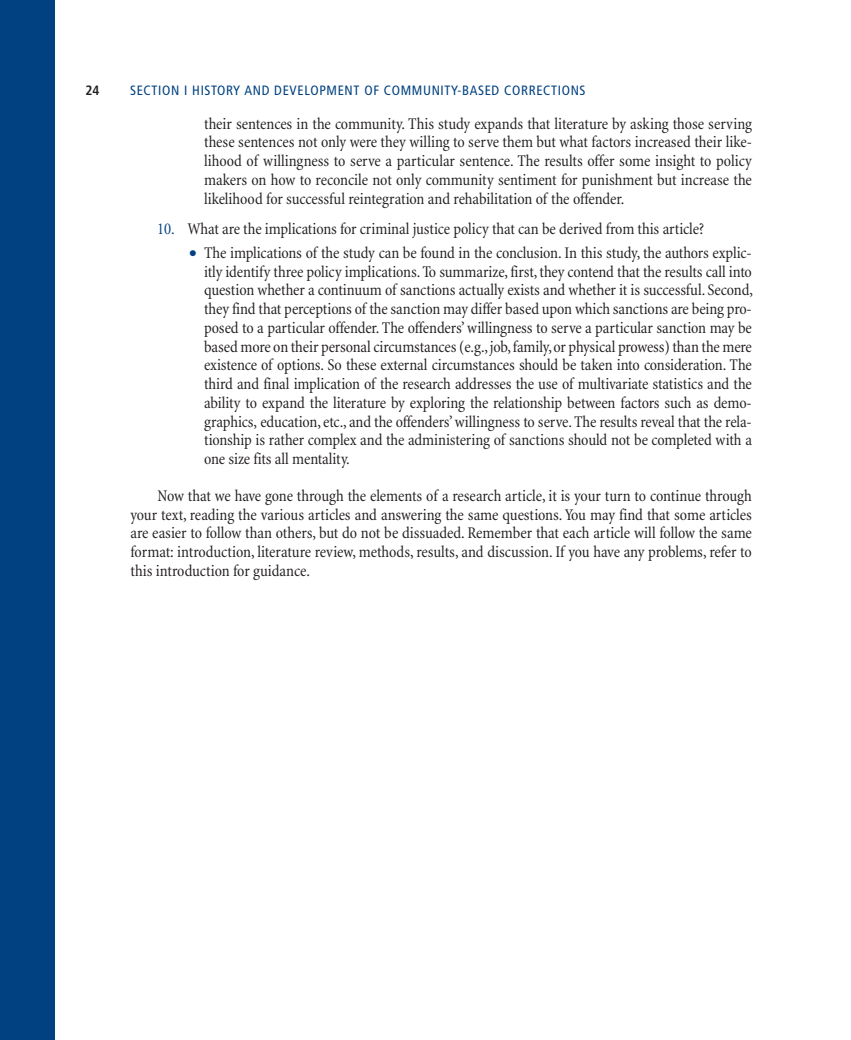
<style>
.page{position:relative;width:851px;height:1040px;background:#fff}
.page>*{position:absolute;margin:0;border:0;box-sizing:border-box;transform-origin:0 0}
.t1{font:condensed 16.5px/18.8px "Minion";letter-spacing:-.005em;color:#231f20;text-align:justify}
.t2{font:condensed 13.5px "Frutiger";letter-spacing:.05em;color:#014181}
.t3{font:700 condensed 13.5px "Frutiger";color:#231f20}
.s1{color:#014181}
</style>
<div class="page">
<div style="left:0;top:0;width:54px;height:1040px;background:#014181"></div>
<p class="t3" style="left:86px;top:85px;width:16px">24</p>
<p class="t2" style="left:130px;top:85px;width:457px">SECTION I HISTORY AND DEVELOPMENT OF COMMUNITY-BASED CORRECTIONS</p>
<p class="t1" style="left:204px;top:115px;width:549px">their sentences in the community. This study expands that literature by asking those serving these sentences not only were they willing to serve them but what factors increased their like&shy;lihood of willingness to serve a particular sentence. The results offer some insight to policy makers on how to reconcile not only community sentiment for punishment but increase the likelihood for successful reintegration and rehabilitation of the offender.</p>
<p class="t1" style="left:157px;top:221px;width:548px"><span class="s1">10.</span> What are the implications for criminal justice policy that can be derived from this article?</p>
<p class="t1" style="left:204px;top:244px;width:550px;text-indent:-15px"><span class="s1">•</span> The implications of the study can be found in the conclusion. In this study, the authors explic&shy;itly identify three policy implications. To summarize, first, they contend that the results call into question whether a continuum of sanctions actually exists and whether it is successful. Second, they find that perceptions of the sanction may differ based upon which sanctions are being pro&shy;posed to a particular offender. The offenders’ willingness to serve a particular sanction may be based more on their personal circumstances (e.g., job, family, or physical prowess) than the mere existence of options. So these external circumstances should be taken into consideration. The third and final implication of the research addresses the use of multivariate statistics and the ability to expand the literature by exploring the relationship between factors such as demo&shy;graphics, education, etc., and the offenders’ willingness to serve. The results reveal that the rela&shy;tionship is rather complex and the administering of sanctions should not be completed with a one size fits all mentality.</p>
<p class="t1" style="left:131px;top:487px;width:623px;text-indent:27px">Now that we have gone through the elements of a research article, it is your turn to continue through your text, reading the various articles and answering the same questions. You may find that some articles are easier to follow than others, but do not be dissuaded. Remember that each article will follow the same format: introduction, literature review, methods, results, and discussion. If you have any problems, refer to this introduction for guidance.</p>
</div>
